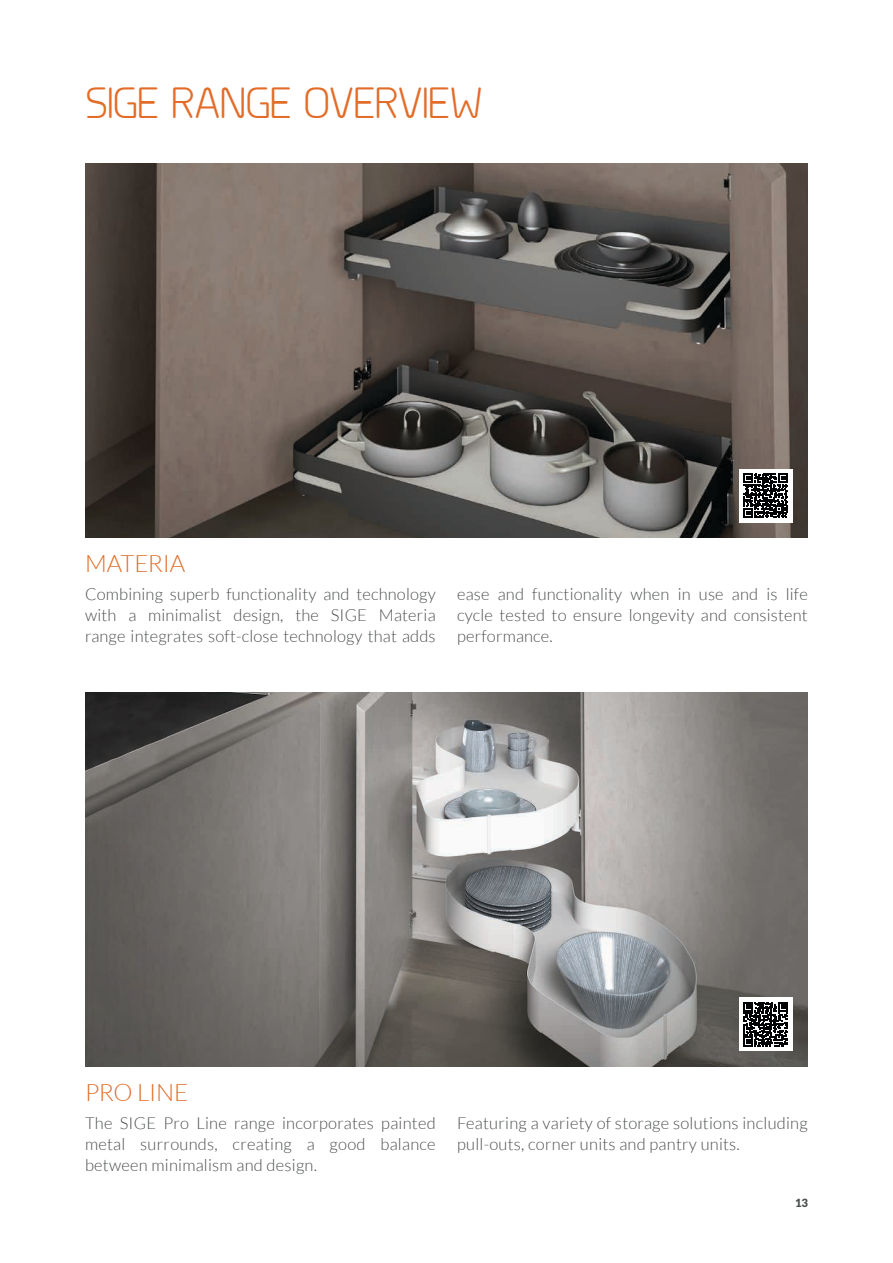
<style>
.page{position:relative;width:893px;height:1263px;background:#fff}
.page>*{position:absolute;margin:0;border:0;box-sizing:border-box;transform-origin:0 0}
.H2___9pt{font:43.5px "Planer";letter-spacing:-.025em;color:#e26c28}
.H2___9pt-2{font:300 24px "Lato";letter-spacing:-.015em;color:#e26c28}
.Page_Body_Text_-_White{font:300 16.5px/21px "Lato";letter-spacing:.015em;color:#4a4f4c;text-align:justify}
.t1{font:900 11.25px "Lato";color:#4a4f4c}
</style>
<div class="page">
<img style="left:85px;top:164px;width:723px;height:373px">
<img style="left:85px;top:692px;width:723px;height:374px">
<div style="left:739px;top:469px;width:54px;height:53px;background:#fff"></div>
<svg style="left:744px;top:473px;width:44px;height:44px"></svg>
<div style="left:739px;top:997px;width:54px;height:54px;background:#fff"></div>
<svg style="left:744px;top:1002px;width:44px;height:44px"></svg>
<p class="H2___9pt" style="left:85px;top:77px;width:400px">SIGE RANGE OVERVIEW</p>
<p class="H2___9pt-2" style="left:85px;top:550px;width:102px">MATERIA</p>
<p class="Page_Body_Text_-_White" style="left:85px;top:584px;width:352px">Combining superb functionality and technology with a minimalist design, the SIGE Materia range integrates soft-close technology that adds</p>
<p class="Page_Body_Text_-_White" style="left:457px;top:584px;width:352px">ease and functionality when in use and is life cycle tested to ensure longevity and consistent performance.</p>
<p class="H2___9pt-2" style="left:85px;top:1079px;width:105px">PRO LINE</p>
<p class="Page_Body_Text_-_White" style="left:85px;top:1112px;width:352px">The SIGE Pro Line range incorporates painted metal surrounds, creating a good balance between minimalism and design.</p>
<p class="Page_Body_Text_-_White" style="left:457px;top:1112px;width:352px">Featuring a variety of storage solutions including pull-outs, corner units and pantry units.</p>
<p class="t1" style="left:795px;top:1197px;width:14px">13</p>
</div>
